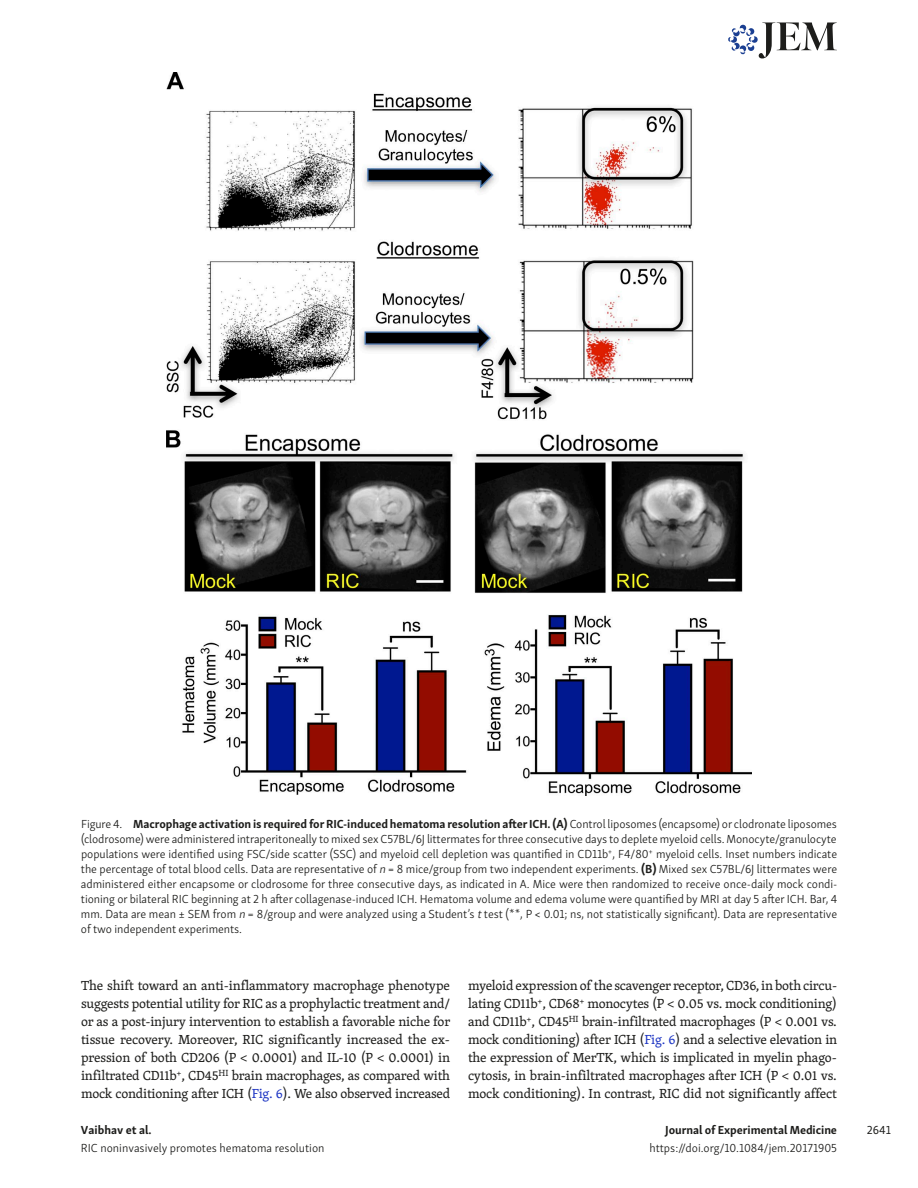
<style>
.page{position:relative;width:918px;height:1188px;background:#fff}
.page>*{position:absolute;margin:0;border:0;box-sizing:border-box;transform-origin:0 0}
.t1{font:13.5px/18px "Skolar PE";letter-spacing:-.015em;color:#1d1d1b;text-align:justify}
.t2{font:300 12px/15px "Skolar Sans PE";color:#1d1d1b;text-align:justify}
.t3{font:700 12px "Skolar Sans PE";letter-spacing:-.005em;color:#1d1d1b}
.t4{font:12px "Skolar Sans PE";color:#1d1d1b}
.s1{font-weight:700}
.s2{font-style:italic}
.s3{color:#1f37c4}
</style>
<div class="page">
<svg style="left:728px;top:22px;width:109px;height:36px"></svg>
<img style="left:166px;top:72px;width:586px;height:723px">
<p class="t2" style="left:81px;top:816px;width:758px">Figure 4. <span class="s1">Macrophage activation is required for RIC-induced hematoma resolution after ICH. (A)</span> Control liposomes (encapsome) or clodronate liposomes (clodrosome) were administered intraperitoneally to mixed sex C57BL/6J littermates for three consecutive days to deplete myeloid cells. Monocyte/granulocyte populations were identified using FSC/side scatter (SSC) and myeloid cell depletion was quantified in CD11b<sup>+</sup>, F4/80<sup>+</sup> myeloid cells. Inset numbers indicate the percentage of total blood cells. Data are representative of <span class="s2">n</span> = 8 mice/group from two independent experiments. <span class="s1">(B)</span> Mixed sex C57BL/6J littermates were administered either encapsome or clodrosome for three consecutive days, as indicated in A. Mice were then randomized to receive once-daily mock condi&shy;tioning or bilateral RIC beginning at 2 h after collagenase-induced ICH. Hematoma volume and edema volume were quantified by MRI at day 5 after ICH. Bar, 4 mm. Data are mean ± SEM from <span class="s2">n</span> = 8/group and were analyzed using a Student’s <span class="s2">t</span>test (**, P &lt; 0.01; ns, not statistically significant). Data are representative of two independent experiments.</p>
<p class="t1" style="left:81px;top:976px;width:371px">The shift toward an anti-inflammatory macrophage phenotype suggests potential utility for RIC as a prophylactic treatment and/ or as a post-injury intervention to establish a favorable niche for tissue recovery. Moreover, RIC significantly increased the ex&shy;pression of both CD206 (P &lt; 0.0001) and IL-10 (P &lt; 0.0001) in infiltrated CD11b<sup>+</sup>, CD45<sup>HI</sup> brain macrophages, as compared with mock conditioning after ICH (<span class="s3">Fig. 6</span>). We also observed increased</p>
<p class="t1" style="left:468px;top:976px;width:371px">myeloid expression of the scavenger receptor, CD36, in both circu&shy;lating CD11b<sup>+</sup>, CD68<sup>+</sup> monocytes (P &lt; 0.05 vs. mock conditioning) and CD11b<sup>+</sup>, CD45<sup>HI</sup> brain-infiltrated macrophages (P &lt; 0.001 vs. mock conditioning) after ICH (<span class="s3">Fig. 6</span>) and a selective elevation in the expression of MerTK, which is implicated in myelin phago&shy;cytosis, in brain-infiltrated macrophages after ICH (P &lt; 0.01 vs. mock conditioning). In contrast, RIC did not significantly affect</p>
<p class="t3" style="left:81px;top:1120px;width:72px">Vaibhav et al.</p>
<p class="t2" style="left:81px;top:1140px;width:245px">RIC noninvasively promotes hematoma resolution</p>
<p class="t3" style="left:665px;top:1120px;width:173px">Journal of Experimental Medicine</p>
<p class="t2" style="left:649px;top:1140px;width:189px">https://doi.org/10.1084/jem.20171905</p>
<p class="t4" style="left:867px;top:1121px;width:26px">2641</p>
</div>
